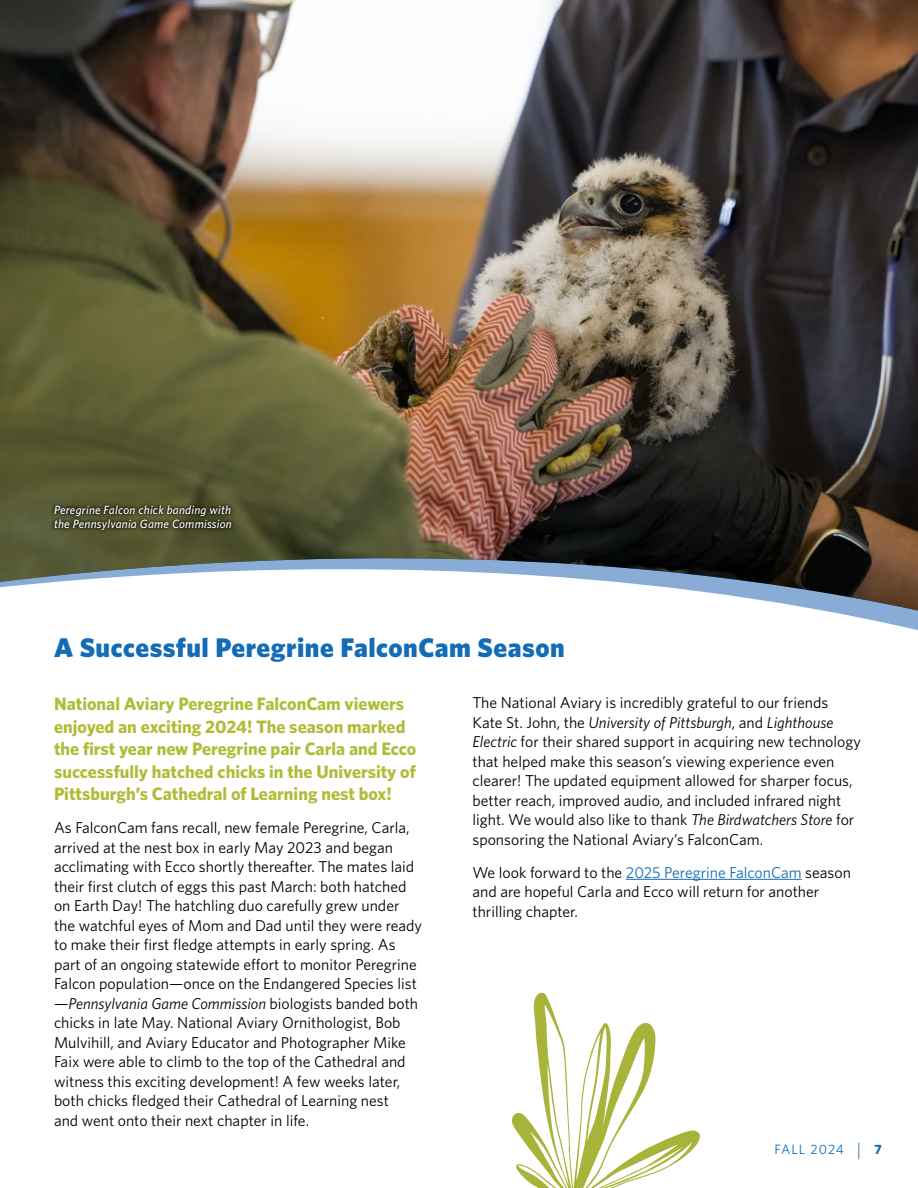
<style>
.page{position:relative;width:918px;height:1188px;background:#fff}
.page>*{position:absolute;margin:0;border:0;box-sizing:border-box;transform-origin:0 0}
.t1{font:900 27px "Whitney";letter-spacing:.02em;color:#136cb5}
.t2{font:700 18px/22.5px "Whitney";color:#b0bc36}
.t3{font:15.75px/19.5px "Whitney";color:#000}
.t4{font:13.5px "Whitney";letter-spacing:.075em;color:#136cb5}
.t5{font:italic 500 12px/14.4px "Whitney";letter-spacing:.02em;color:#fff}
.s1{font-style:italic}
.s2{color:#136cb5}
.s3{font-size:18.6px}
.s4{font-weight:700}
</style>
<div class="page">
<hr style="left:626px;top:879px;width:176px;height:1px;background:#136cb5">
<img style="left:0;top:0;width:918px;height:611px">
<svg style="left:512px;top:992px;width:188px;height:196px"></svg>
<svg style="left:50px;top:500px;width:186px;height:35px"></svg>
<div style="left:52px;top:503px;width:182px;height:30px;background:#000;opacity:.62"></div>
<p class="t5" style="left:54px;top:502px;width:179px">Peregrine Falcon chick banding with the Pennsylvania Game Commission</p>
<h1 class="t1" style="left:54px;top:630px;width:512px">A Successful Peregrine FalconCam Season</h1>
<p class="t3" style="left:472px;top:693px;width:390px">The National Aviary is incredibly grateful to our friends Kate St. John, the <span class="s1">University of Pittsburgh</span>, and <span class="s1">Lighthouse Electric</span> for their shared support in acquiring new technology that helped make this season’s viewing experience even clearer! The updated equipment allowed for sharper focus, better reach, improved audio, and included infrared night light. We would also like to thank <span class="s1">The Birdwatchers Store</span> for sponsoring the National Aviary’s FalconCam.</p>
<p class="t3" style="left:472px;top:862px;width:380px">We look forward to the <span class="s2">2025 Peregrine FalconCam</span> season and are hopeful Carla and Ecco will return for another thrilling chapter.</p>
<p class="t2" style="left:54px;top:692px;width:364px">National Aviary Peregrine FalconCam viewers enjoyed an exciting 2024! The season marked the first year new Peregrine pair Carla and Ecco successfully hatched chicks in the University of Pittsburgh’s Cathedral of Learning nest box!</p>
<p class="t3" style="left:54px;top:817px;width:370px">As FalconCam fans recall, new female Peregrine, Carla, arrived at the nest box in early May 2023 and began acclimating with Ecco shortly thereafter. The mates laid their first clutch of eggs this past March: both hatched on Earth Day! The hatchling duo carefully grew under the watchful eyes of Mom and Dad until they were ready to make their first fledge attempts in early spring. As part of an ongoing statewide effort to monitor Peregrine Falcon population—once on the Endangered Species list —<span class="s1">Pennsylvania Game Commission</span> biologists banded both chicks in late May. National Aviary Ornithologist, Bob Mulvihill, and Aviary Educator and Photographer Mike Faix were able to climb to the top of the Cathedral and witness this exciting development! A few weeks later, both chicks fledged their Cathedral of Learning nest<br>and went onto their next chapter in life.</p>
<p class="t4" style="left:775px;top:1140px;width:109px">FALL 2024 <span class="s3">|</span> <span class="s4">7</span></p>
</div>
